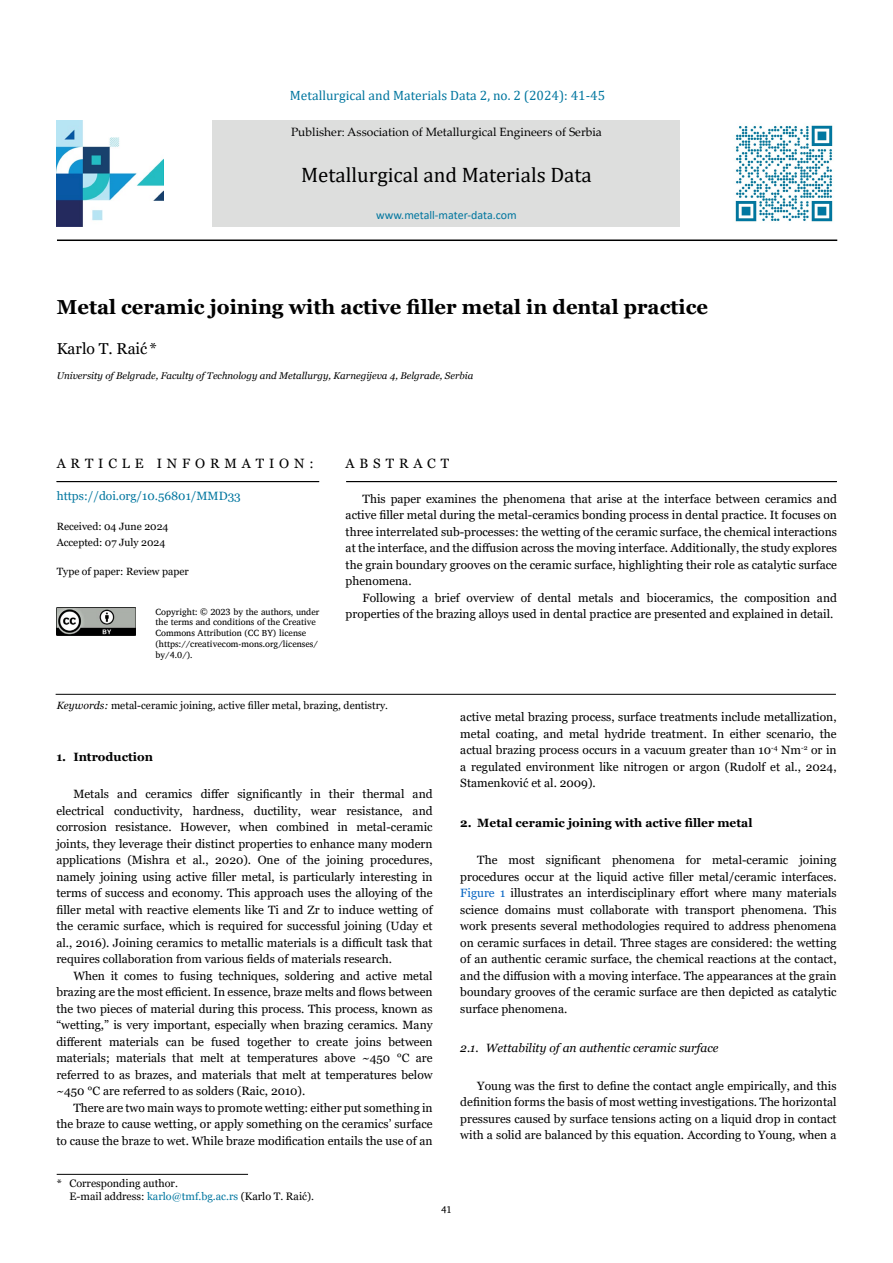
<style>
.page{position:relative;width:893px;height:1263px;background:#fff}
.page>*{position:absolute;margin:0;border:0;box-sizing:border-box;transform-origin:0 0}
.t1{font:21px "Cambria";color:#000}
.t2{font:700 20.25px "Georgia";color:#000}
.t3{font:15.75px "Georgia";color:#000}
.t4{font:13.5px "Cambria";color:#00769f}
.t5{font:13.5px "Georgia";letter-spacing:.36em;color:#000}
.t6{font:12px/16.5px "Georgia";color:#000;text-align:justify}
.t7{font:700 12px "Georgia";color:#000}
.t8{font:12px "Palatino Linotype";color:#000}
.t9{font:italic 12px "Georgia";color:#000}
.t10{font:12px "Georgia";color:#00769f}
.t11{font:12px "Calibri";color:#00769f}
.t12{font:10.8px/12.9px "Georgia";color:#000}
.t13{font:10.5px/16.5px "Georgia";color:#000}
.t14{font:italic 9.75px "Georgia";color:#000}
.t15{font:9.75px "Charis SIL";color:#000}
.t16{font:9px/10.8px "Charis SIL";color:#000}
.s1{font-style:italic}
.s2{color:#0563c1}
.s3{color:#00769f}
</style>
<div class="page">
<hr style="left:57px;top:239px;width:780px;height:2px;background:#000">
<img style="left:735px;top:125px;width:98px;height:97px">
<img style="left:57px;top:120px;width:107px;height:107px">
<div style="left:213px;top:120px;width:467px;height:107px;background:#dddedd"></div>
<hr style="left:57px;top:1174px;width:191px;height:1px;background:#000">
<hr style="left:56px;top:694px;width:780px;height:1px;background:#000">
<img style="left:57px;top:607px;width:79px;height:28px">
<hr style="left:56px;top:481px;width:263px;height:1px;background:#000">
<hr style="left:346px;top:481px;width:491px;height:1px;background:#000">
<p class="t4" style="left:290px;top:87px;width:317px">Metallurgical and Materials Data 2, no. 2 (2024): 41-45</p>
<p class="t8" style="left:291px;top:123px;width:312px">Publisher: Association of Metallurgical Engineers of Serbia</p>
<h1 class="t1" style="left:301px;top:162px;width:292px">Metallurgical and Materials Data</h1>
<p class="t11" style="left:376px;top:207px;width:142px">www.metall-mater-data.com</p>
<h2 class="t2" style="left:57px;top:294px;width:653px">Metal ceramic joining with active filler metal in dental practice</h2>
<h3 class="t3" style="left:57px;top:339px;width:102px">Karlo T. Raić *</h3>
<p class="t14" style="left:57px;top:369px;width:418px">University of Belgrade, Faculty of Technology and Metallurgy, Karnegijeva 4, Belgrade, Serbia</p>
<p class="t5" style="left:57px;top:455px;width:258px">ARTICLE INFORMATION:</p>
<p class="t10" style="left:57px;top:489px;width:186px">https://doi.org/10.56801/MMD33</p>
<p class="t13" style="left:57px;top:518px;width:113px">Received: 04 June 2024<br>Accepted: 07 July 2024</p>
<p class="t13" style="left:57px;top:563px;width:134px">Type of paper: Review paper</p>
<p class="t16" style="left:156px;top:606px;width:165px">Copyright: © 2023 by the authors, under the terms and conditions of the Creative Commons Attribution (CC BY) license (https://creativecom-mons.org/licenses/ by/4.0/).</p>
<p class="t5" style="left:346px;top:455px;width:105px">ABSTRACT</p>
<p class="t6" style="left:346px;top:490px;width:493px;text-indent:17px">This paper examines the phenomena that arise at the interface between ceramics and active filler metal during the metal-ceramics bonding process in dental practice. It focuses on three interrelated sub-processes: the wetting of the ceramic surface, the chemical interactions at the interface, and the diffusion across the moving interface. Additionally, the study explores the grain boundary grooves on the ceramic surface, highlighting their role as catalytic surface phenomena.</p>
<p class="t6" style="left:346px;top:589px;width:493px;text-align:right">Following a brief overview of dental metals and bioceramics, the composition and properties of the brazing alloys used in dental practice are presented and explained in detail.</p>
<p class="t13" style="left:57px;top:697px;width:333px"><span class="s1">Keywords:</span> metal-ceramic joining, active filler metal, brazing, dentistry.</p>
<p class="t7" style="left:56px;top:749px;width:98px">1. Introduction</p>
<p class="t6" style="left:56px;top:786px;width:378px;text-indent:17px">Metals and ceramics differ significantly in their thermal and electrical conductivity, hardness, ductility, wear resistance, and corrosion resistance. However, when combined in metal-ceramic joints, they leverage their distinct properties to enhance many modern applications (Mishra et al., 2020). One of the joining procedures, namely joining using active filler metal, is particularly interesting in terms of success and economy. This approach uses the alloying of the filler metal with reactive elements like Ti and Zr to induce wetting of the ceramic surface, which is required for successful joining (Uday et al., 2016). Joining ceramics to metallic materials is a difficult task that requires collaboration from various fields of materials research.</p>
<p class="t6" style="left:56px;top:968px;width:378px;text-indent:17px">When it comes to fusing techniques, soldering and active metal brazing are the most efficient. In essence, braze melts and flows between the two pieces of material during this process. This process, known as “wetting,” is very important, especially when brazing ceramics. Many different materials can be fused together to create joins between materials; materials that melt at temperatures above ~450 °C are referred to as brazes, and materials that melt at temperatures below ~450 °C are referred to as solders (Raic, 2010).</p>
<p class="t6" style="left:56px;top:1100px;width:378px;text-indent:17px">There are two main ways to promote wetting: either put something in the braze to cause wetting, or apply something on the ceramics’ surface to cause the braze to wet. While braze modification entails the use of an</p>
<p class="t6" style="left:460px;top:709px;width:378px">active metal brazing process, surface treatments include metallization, metal coating, and metal hydride treatment. In either scenario, the actual brazing process occurs in a vacuum greater than 10<sup>-4</sup> Nm<sup>-2</sup> or in a regulated environment like nitrogen or argon (Rudolf et al., 2024, Stamenković et al. 2009).</p>
<p class="t7" style="left:460px;top:815px;width:294px">2. Metal ceramic joining with active filler metal</p>
<p class="t6" style="left:460px;top:852px;width:378px;text-indent:17px">The most significant phenomena for metal-ceramic joining procedures occur at the liquid active filler metal/ceramic interfaces.<br><span class="s2">Figure 1</span> illustrates an interdisciplinary effort where many materials science domains must collaborate with transport phenomena. This work presents several methodologies required to address phenomena on ceramic surfaces in detail. Three stages are considered: the wetting of an authentic ceramic surface, the chemical reactions at the contact, and the diffusion with a moving interface. The appearances at the grain boundary grooves of the ceramic surface are then depicted as catalytic surface phenomena.</p>
<p class="t9" style="left:460px;top:1040px;width:260px">2.1. Wettability of an authentic ceramic surface</p>
<p class="t6" style="left:460px;top:1078px;width:378px;text-indent:17px">Young was the first to define the contact angle empirically, and this definition forms the basis of most wetting investigations. The horizontal pressures caused by surface tensions acting on a liquid drop in contact with a solid are balanced by this equation. According to Young, when a</p>
<p class="t12" style="left:69px;top:1177px;width:246px;text-indent:-13px">* Corresponding author.<br>E-mail address: <span class="s3">karlo@tmf.bg.ac.rs</span> (Karlo T. Raić).</p>
<p class="t15" style="left:441px;top:1203px;width:12px">41</p>
</div>
